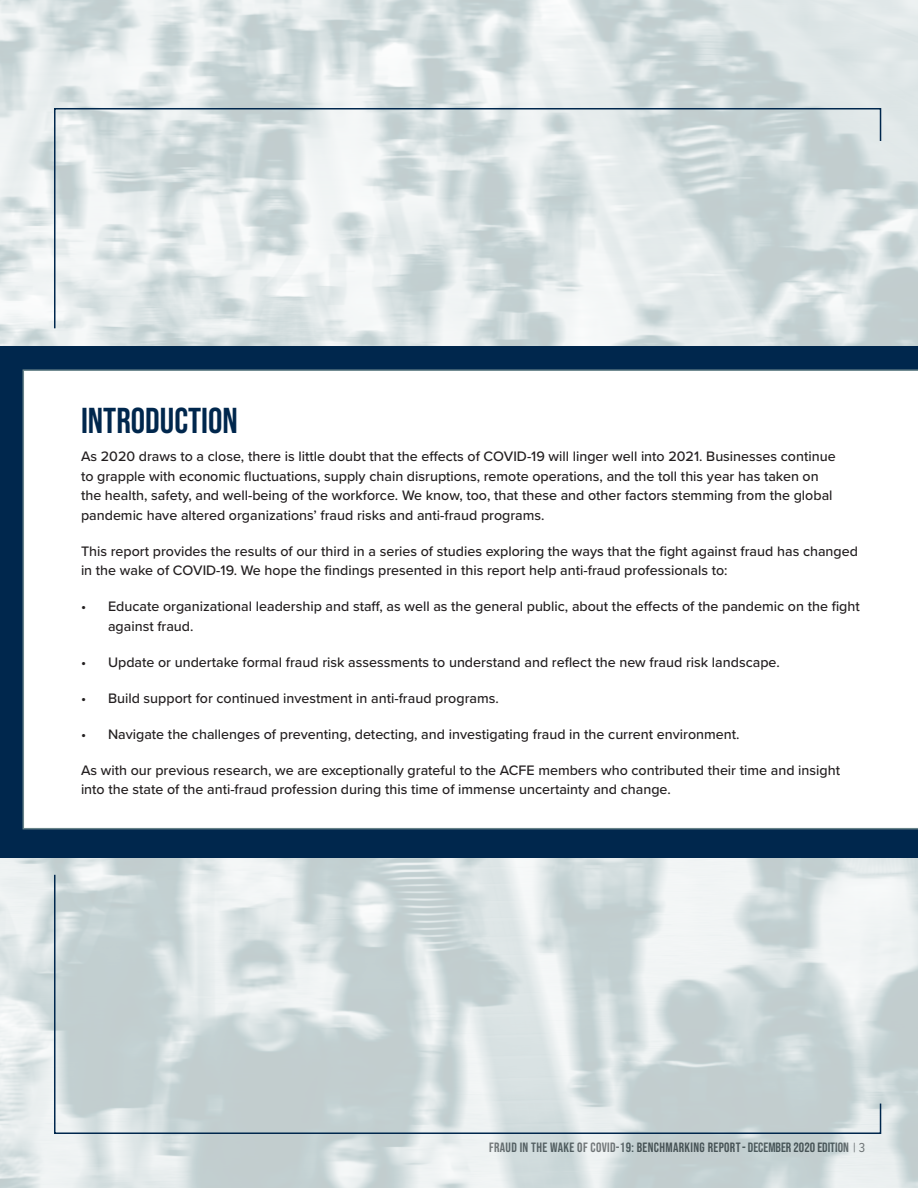
<style>
.page{position:relative;width:918px;height:1188px;background:#fff}
.page>*{position:absolute;margin:0;border:0;box-sizing:border-box;transform-origin:0 0}
.t1{font:700 36px "Bebas Neue Pro";color:#00274d}
.t2{font:500 14.25px/19.5px "Proxima Nova";color:#231f20}
.t3{font:13.5px "Bebas Neue";letter-spacing:.025em;color:#58595b}
.s1{font-family:"Proxima Nova Cond"}
</style>
<div class="page">
<div style="left:0;top:346px;width:918px;height:512px;background:#00274d"></div>
<div style="left:23px;top:369px;width:895px;height:460px;background:#fff"></div>
<svg style="left:53px;top:107px;width:829px;height:223px"></svg>
<svg style="left:53px;top:873px;width:829px;height:262px;background:#d1dadc"></svg>
<h1 class="t1" style="left:81px;top:400px;width:158px">INTRODUCTION</h1>
<p class="t2" style="left:81px;top:446px;width:756px">As 2020 draws to a close, there is little doubt that the effects of COVID-19 will linger well into 2021. Businesses continue to grapple with economic fluctuations, supply chain disruptions, remote operations, and the toll this year has taken on the health, safety, and well-being of the workforce. We know, too, that these and other factors stemming from the global pandemic have altered organizations’ fraud risks and anti-fraud programs.</p>
<p class="t2" style="left:81px;top:541px;width:779px">This report provides the results of our third in a series of studies exploring the ways that the fight against fraud has changed in the wake of COVID-19. We hope the findings presented in this report help anti-fraud professionals to:</p>
<p class="t2" style="left:108px;top:596px;width:753px;text-indent:-27px">• Educate organizational leadership and staff, as well as the general public, about the effects of the pandemic on the fight against fraud.</p>
<p class="t2" style="left:81px;top:652px;width:699px">• Update or undertake formal fraud risk assessments to understand and reflect the new fraud risk landscape.</p>
<p class="t2" style="left:81px;top:688px;width:418px">• Build support for continued investment in anti-fraud programs.</p>
<p class="t2" style="left:81px;top:724px;width:658px">• Navigate the challenges of preventing, detecting, and investigating fraud in the current environment.</p>
<p class="t2" style="left:81px;top:760px;width:761px">As with our previous research, we are exceptionally grateful to the ACFE members who contributed their time and insight into the state of the anti-fraud profession during this time of immense uncertainty and change.</p>
<p class="t3" style="left:489px;top:1140px;width:378px">FRAUD IN THE WAKE OF COVID-19: BENCHMARKING REPORT - DECEMBER 2020 EDITION <span class="s1">| 3</span></p>
</div>
